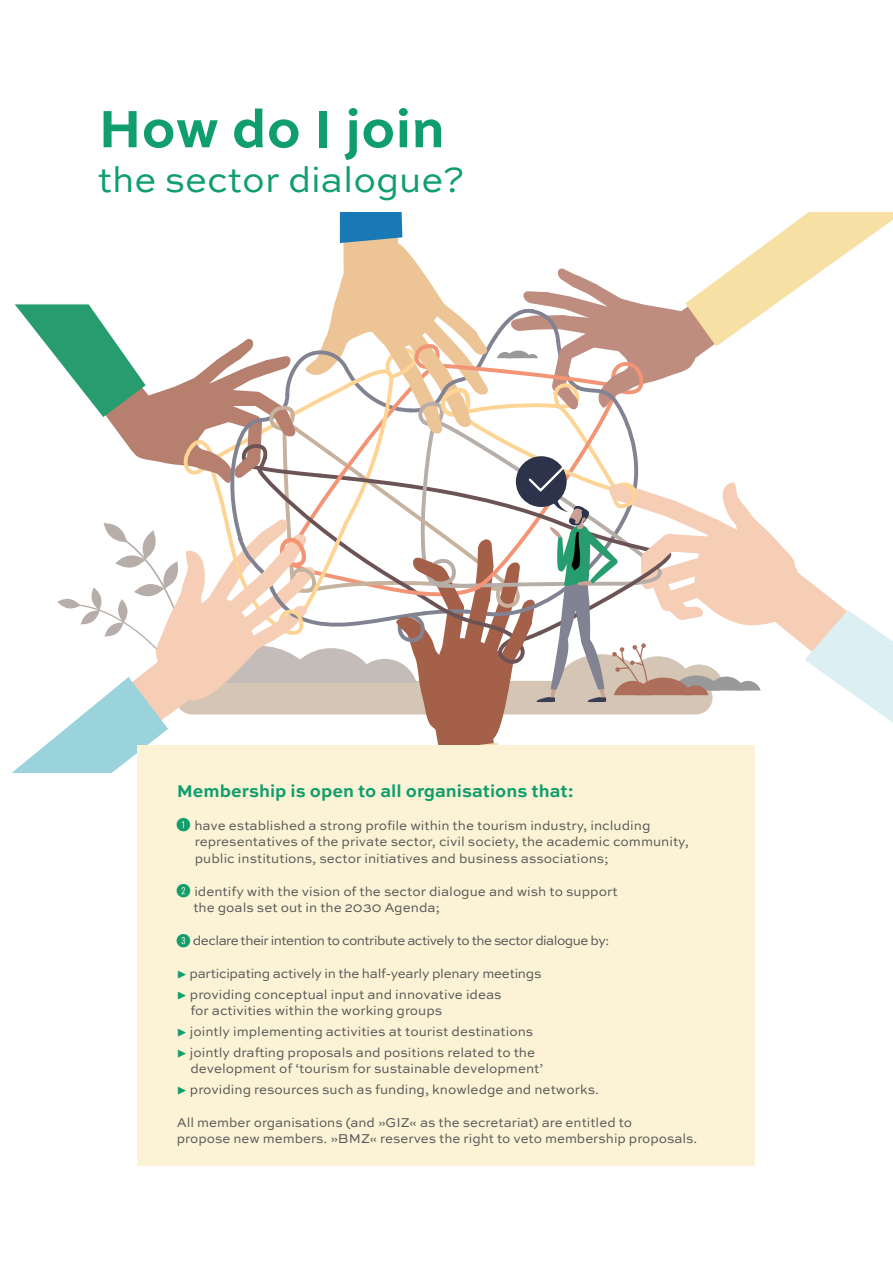
<style>
.page{position:relative;width:893px;height:1263px;background:#fff}
.page>*{position:absolute;margin:0;border:0;box-sizing:border-box;transform-origin:0 0}
.t1{font:700 55.35px "Sweet Sans Pro";color:#109e6d}
.t2{font:36.9px "Sweet Sans Pro";color:#109e6d}
.t3{font:700 18px "Sweet Sans Pro";color:#109e6d}
.t4{font:13.5px/16.5px "Sweet Sans Pro";color:#575756}
.t5{font:13.5px/20.7px "Sweet Sans Pro";letter-spacing:-.02em;color:#575756}
.t6{font:13.5px "Sweet Sans Pro";letter-spacing:-.04em;color:#575756}
.s1{font-family:"Ziffernim Kreisund Quadrat BQ";font-size:18px;color:#109e6d}
.s2{color:#109e6d}
</style>
<div class="page">
<svg style="left:11px;top:213px;width:882px;height:560px"></svg>
<div style="left:138px;top:745px;width:617px;height:420px;background:#fcf2d6"></div>
<h1 class="t1" style="left:98px;top:87px;width:349px">How do I join</h1>
<h2 class="t2" style="left:98px;top:153px;width:368px">the sector dialogue?</h2>
<h3 class="t3" style="left:177px;top:777px;width:398px">Membership is open to all organisations that:</h3>
<p class="t4" style="left:195px;top:816px;width:496px;text-indent:-18px"><span class="s1">!</span> have established a strong profile within the tourism industry, including representatives of the private sector, civil society, the academic community, public institutions, sector initiatives and business associations;</p>
<p class="t4" style="left:193px;top:882px;width:426px;text-indent:-16px"><span class="s1">"</span> identify with the vision of the sector dialogue and wish to support the goals set out in the 2030 Agenda;</p>
<p class="t6" style="left:177px;top:931px;width:434px"><span class="s1">§</span> declare their intention to contribute actively to the sector dialogue by:</p>
<p class="t5" style="left:177px;top:963px;width:366px"><span class="s2">▶</span> participating actively in the half-yearly plenary meetings <span class="s2">▶</span> providing conceptual input and innovative ideas</p>
<p class="t4" style="left:177px;top:1000px;width:360px;line-height:20.7px;text-indent:14px">for activities within the working groups<br><span class="s2">▶</span> jointly implementing activities at tourist destinations <span class="s2">▶</span> jointly drafting proposals and positions related to the</p>
<p class="t4" style="left:177px;top:1058px;width:424px;line-height:20.7px;text-indent:14px">development of ‘tourism for sustainable development’<br><span class="s2">▶</span> providing resources such as funding, knowledge and networks.</p>
<p class="t4" style="left:177px;top:1113px;width:522px">All member organisations (and »GIZ« as the secretariat) are entitled to<br>propose new members. »BMZ« reserves the right to veto membership proposals.</p>
</div>
